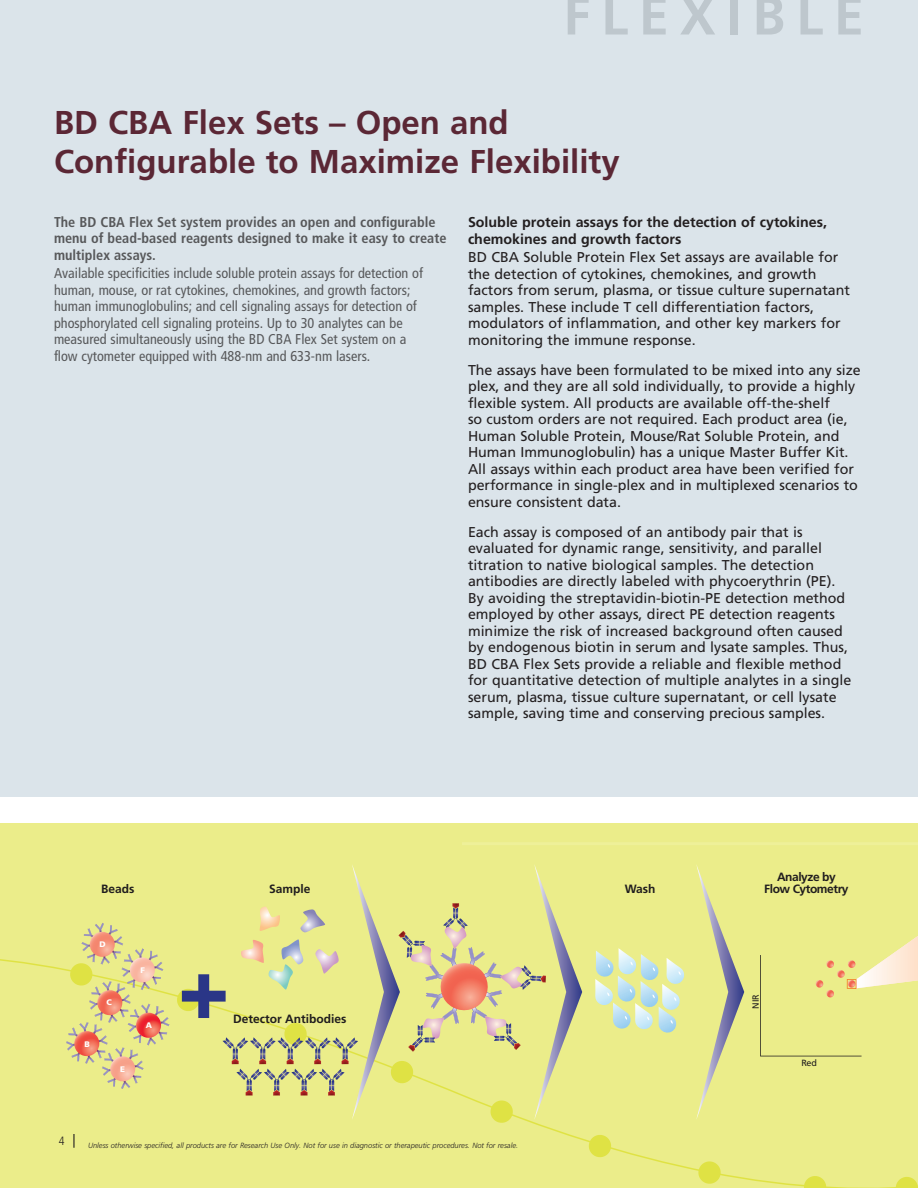
<style>
.page{position:relative;width:918px;height:1188px;background:#fff}
.page>*{position:absolute;margin:0;border:0;box-sizing:border-box;transform-origin:0 0}
.body_text{font:700 54px "Frutiger";letter-spacing:.2em;color:#bec7cd}
.intro_text{font:700 33px/39px "Frutiger";color:#5b2735}
.Page_Numbers{font:14.25px/16.5px "Frutiger";color:#231f20}
.Page_Numbers-2{font:condensed 14.25px/16.5px "Frutiger";color:#57585a}
.Page_Numbers-3{font:700 condensed 14.25px/16.5px "Frutiger";color:#57585a}
.Page_Numbers-4{font:700 14.25px/16.5px "Frutiger";color:#231f20}
.t1{font:700 12px "Frutiger";color:#201d1e}
.t2{font:700 12px/12px "Frutiger";letter-spacing:-.035em;color:#201d1e;text-align:center}
.Page_Numbers-5{font:300 condensed 12px "Frutiger";color:#231f20}
.t3{font:9px "Frutiger";letter-spacing:-.03em;color:#201d1e}
.t4{font:900 8.1px "Frutiger";color:#fff}
.t5{font:italic 300 7.5px "Frutiger";color:#231f20}
</style>
<div class="page">
<div style="left:0;top:0;width:918px;height:796px;background:#dbe4ea"></div>
<div style="left:0;top:824px;width:918px;height:364px;background:#ebed8a"></div>
<svg style="left:894px;top:1177px;width:24px;height:11px"></svg>
<svg style="left:802px;top:1176px;width:26px;height:12px"></svg>
<svg style="left:697px;top:1161px;width:26px;height:23px"></svg>
<svg style="left:587px;top:1135px;width:26px;height:23px"></svg>
<hr style="left:462px;top:842px;width:456px;height:3px;background:#231f20">
<svg style="left:696px;top:865px;width:48px;height:254px"></svg>
<svg style="left:66px;top:923px;width:103px;height:166px"></svg>
<svg style="left:595px;top:948px;width:90px;height:85px"></svg>
<svg style="left:175px;top:865px;width:407px;height:259px"></svg>
<svg style="left:760px;top:936px;width:158px;height:120px"></svg>
<p class="body_text" style="left:563px;top:-16px;width:302px">FLEXIBLE</p>
<p class="intro_text" style="left:54px;top:102px;width:567px">BD CBA Flex Sets – Open and<br>Configurable to Maximize Flexibility</p>
<p class="Page_Numbers-4" style="left:468px;top:214px;width:361px">Soluble protein assays for the detection of cytokines, chemokines and growth factors</p>
<p class="Page_Numbers" style="left:468px;top:249px;width:384px">BD CBA Soluble Protein Flex Set assays are available for the detection of cytokines, chemokines, and growth factors from serum, plasma, or tissue culture supernatant samples. These include T cell differentiation factors, modulators of inflammation, and other key markers for monitoring the immune response.</p>
<p class="Page_Numbers" style="left:468px;top:361px;width:394px">The assays have been formulated to be mixed into any size plex, and they are all sold individually, to provide a highly flexible system. All products are available off-the-shelf<br>so custom orders are not required. Each product area (ie, Human Soluble Protein, Mouse/Rat Soluble Protein, and Human Immunoglobulin) has a unique Master Buffer Kit.<br>All assays within each product area have been verified for performance in single-plex and in multiplexed scenarios to ensure consistent data.</p>
<p class="Page_Numbers" style="left:468px;top:523px;width:385px">Each assay is composed of an antibody pair that is evaluated for dynamic range, sensitivity, and parallel titration to native biological samples. The detection antibodies are directly labeled with phycoerythrin (PE).<br>By avoiding the streptavidin-biotin-PE detection method employed by other assays, direct PE detection reagents minimize the risk of increased background often caused by endogenous biotin in serum and lysate samples. Thus, BD CBA Flex Sets provide a reliable and flexible method for quantitative detection of multiple analytes in a single serum, plasma, tissue culture supernatant, or cell lysate sample, saving time and conserving precious samples.</p>
<p class="Page_Numbers-3" style="left:54px;top:214px;width:394px">The BD CBA Flex Set system provides an open and configurable menu of bead-based reagents designed to make it easy to create multiplex assays.</p>
<p class="Page_Numbers-2" style="left:54px;top:265px;width:371px">Available specificities include soluble protein assays for detection of human, mouse, or rat cytokines, chemokines, and growth factors; human immunoglobulins; and cell signaling assays for detection of phosphorylated cell signaling proteins. Up to 30 analytes can be measured simultaneously using the BD CBA Flex Set system on a flow cytometer equipped with 488-nm and 633-nm lasers.</p>
<p class="t1" style="left:101px;top:881px;width:35px">Beads</p>
<p class="t1" style="left:625px;top:881px;width:32px">Wash</p>
<p class="t1" style="left:269px;top:881px;width:43px">Sample</p>
<p class="t4" style="left:99px;top:939px;width:8px">D</p>
<p class="t4" style="left:84px;top:1039px;width:7px">B</p>
<p class="t4" style="left:107px;top:998px;width:7px">C</p>
<p class="t4" style="left:120px;top:1065px;width:6px">E</p>
<p class="t4" style="left:140px;top:965px;width:6px">F</p>
<p class="t4" style="left:146px;top:1021px;width:8px">A</p>
<p class="t1" style="left:233px;top:1012px;width:115px">Detector Antibodies</p>
<p class="Page_Numbers-5" style="left:59px;top:1134px;width:7px">4</p>
<p class="t5" style="left:88px;top:1141px;width:432px">Unless otherwise specified, all products are for Research Use Only. Not for use in diagnostic or therapeutic procedures. Not for resale.</p>
<p class="t2" style="left:764px;top:870px;width:86px">Analyze by<br>Flow Cytometry</p>
<p class="t3" style="left:750px;top:1009px;width:15px;rotate:-90deg">NIR</p>
<p class="t3" style="left:801px;top:1057px;width:17px">Red</p>
</div>
